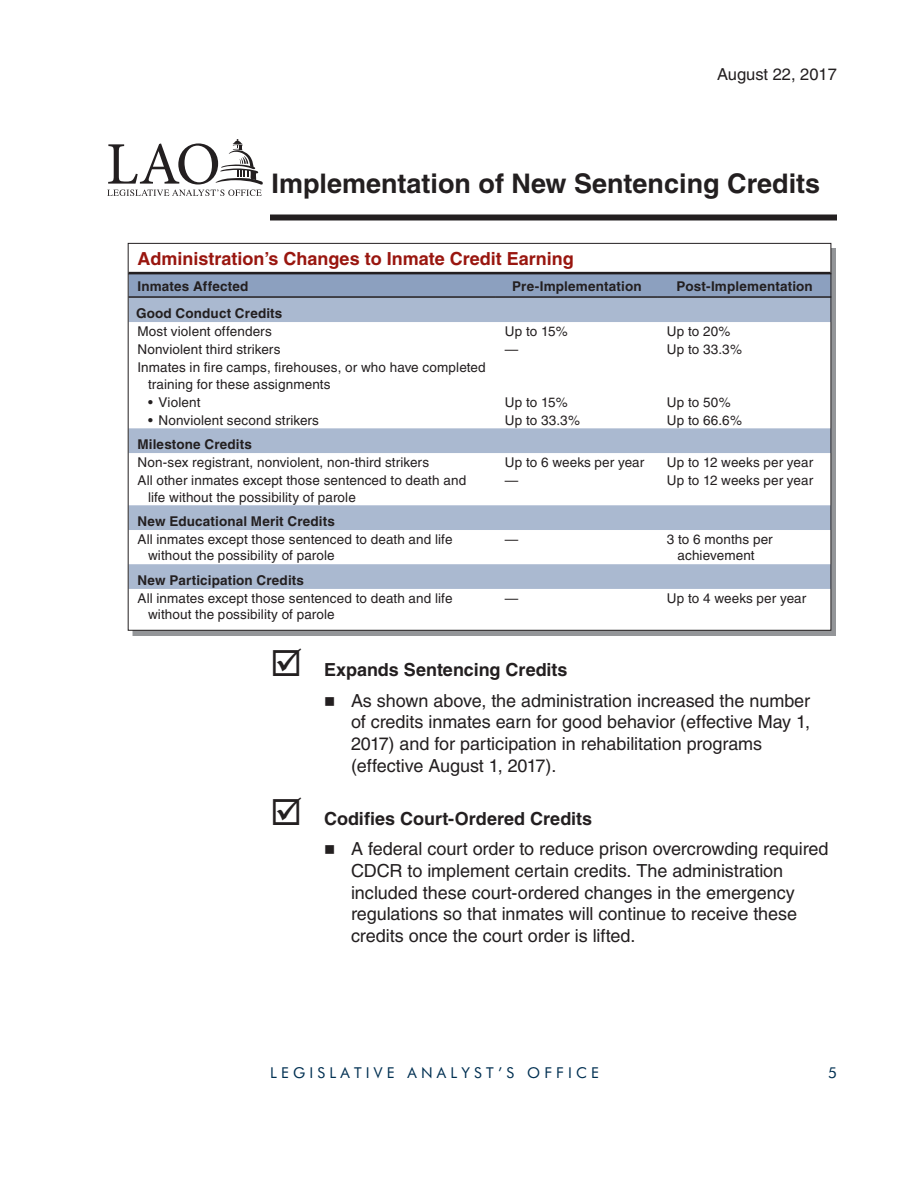
<style>
.page{position:relative;width:918px;height:1188px;background:#fff}
.page>*{position:absolute;margin:0;border:0;box-sizing:border-box;transform-origin:0 0}
.t1{font:700 27px "Helvetica";color:#231f20}
.t2{font:18px/21.6px "Helvetica";letter-spacing:-.005em;color:#231f20}
.t3{font:700 18px "Helvetica";color:#231f20}
.t4{font:700 18px "Helvetica";color:#99160f}
.t5{font:16.5px "Helvetica";color:#231f20}
.t6{font:15px "Futura BT";letter-spacing:.28em;color:#003052}
.T_TextNormal{font:13.5px/16.2px "Helvetica";letter-spacing:.01em;color:#231f20}
.T_H_4{font:700 13.5px "Helvetica";letter-spacing:.01em;color:#231f20}
.T_Text_ShadedRow_Cen{font:700 13.5px "Helvetica";letter-spacing:.01em;color:#231f20}
.T_Text_ShadedRow{font:700 13.5px "Helvetica";letter-spacing:.01em;color:#231f20}
</style>
<div class="page">
<div style="left:270px;top:214px;width:567px;height:6px;background:#231f20"></div>
<svg style="left:107px;top:139px;width:156px;height:57px"></svg>
<hr style="left:129px;top:272px;width:702px;height:3px;background:#231f20">
<div style="left:130px;top:274px;width:699px;height:22px;background:#8ca0bf"></div>
<svg style="left:130px;top:298px;width:699px;height:291px"></svg>
<hr style="left:129px;top:296px;width:367px;height:2px;background:#231f20">
<hr style="left:496px;top:296px;width:162px;height:2px;background:#231f20">
<hr style="left:658px;top:296px;width:173px;height:2px;background:#231f20">
<p class="t5" style="left:717px;top:65px;width:121px">August 22, 2017</p>
<p class="t1" style="left:272px;top:167px;width:550px">Implementation of New Sentencing Credits</p>
<p class="t4" style="left:138px;top:248px;width:438px">Administration’s Changes to Inmate Credit Earning</p>
<p class="T_Text_ShadedRow" style="left:138px;top:278px;width:112px">Inmates Affected</p>
<p class="T_Text_ShadedRow_Cen" style="left:512px;top:278px;width:131px">Pre-Implementation</p>
<p class="T_Text_ShadedRow_Cen" style="left:676px;top:278px;width:138px">Post-Implementation</p>
<p class="T_H_4" style="left:136px;top:305px;width:148px">Good Conduct Credits</p>
<p class="T_TextNormal" style="left:138px;top:323px;width:136px">Most violent offenders</p>
<p class="T_TextNormal" style="left:505px;top:323px;width:64px">Up to 15%</p>
<p class="T_TextNormal" style="left:667px;top:323px;width:65px">Up to 20%</p>
<p class="T_TextNormal" style="left:138px;top:341px;width:144px">Nonviolent third strikers</p>
<p class="T_TextNormal" style="left:505px;top:341px;width:15px">—</p>
<p class="T_TextNormal" style="left:667px;top:341px;width:77px">Up to 33.3%</p>
<p class="T_TextNormal" style="left:148px;top:359px;width:339px;text-indent:-10px">Inmates in fire camps, firehouses, or who have completed training for these assignments</p>
<p class="T_TextNormal" style="left:148px;top:394px;width:54px">• Violent</p>
<p class="T_TextNormal" style="left:505px;top:394px;width:64px">Up to 15%</p>
<p class="T_TextNormal" style="left:667px;top:394px;width:65px">Up to 50%</p>
<p class="T_TextNormal" style="left:148px;top:412px;width:173px">• Nonviolent second strikers</p>
<p class="T_TextNormal" style="left:505px;top:412px;width:77px">Up to 33.3%</p>
<p class="T_TextNormal" style="left:667px;top:412px;width:77px">Up to 66.6%</p>
<p class="T_H_4" style="left:138px;top:436px;width:116px">Milestone Credits</p>
<p class="T_TextNormal" style="left:138px;top:454px;width:293px">Non-sex registrant, nonviolent, non-third strikers</p>
<p class="T_TextNormal" style="left:505px;top:454px;width:141px">Up to 6 weeks per year</p>
<p class="T_TextNormal" style="left:667px;top:454px;width:148px">Up to 12 weeks per year</p>
<p class="T_TextNormal" style="left:148px;top:472px;width:320px;text-indent:-10px">All other inmates except those sentenced to death and life without the possibility of parole</p>
<p class="T_TextNormal" style="left:505px;top:472px;width:15px">—</p>
<p class="T_TextNormal" style="left:667px;top:472px;width:148px">Up to 12 weeks per year</p>
<p class="T_H_4" style="left:138px;top:513px;width:199px">New Educational Merit Credits</p>
<p class="T_TextNormal" style="left:148px;top:531px;width:306px;text-indent:-10px">All inmates except those sentenced to death and life without the possibility of parole</p>
<p class="T_TextNormal" style="left:505px;top:531px;width:15px">—</p>
<p class="T_TextNormal" style="left:667px;top:531px;width:107px;text-align:center">3 to 6 months per achievement</p>
<p class="T_H_4" style="left:138px;top:572px;width:168px">New Participation Credits</p>
<p class="T_TextNormal" style="left:148px;top:590px;width:306px;text-indent:-10px">All inmates except those sentenced to death and life without the possibility of parole</p>
<p class="T_TextNormal" style="left:505px;top:590px;width:15px">—</p>
<p class="T_TextNormal" style="left:667px;top:590px;width:141px">Up to 4 weeks per year</p>
<p class="t3" style="left:324px;top:659px;width:245px">Expands Sentencing Credits</p>
<p class="t2" style="left:351px;top:690px;width:461px">As shown above, the administration increased the number of credits inmates earn for good behavior (effective May 1, 2017) and for participation in rehabilitation programs (effective August 1, 2017).</p>
<p class="t3" style="left:324px;top:807px;width:270px">Codifies Court-Ordered Credits</p>
<p class="t2" style="left:351px;top:838px;width:479px">A federal court order to reduce prison overcrowding required CDCR to implement certain credits. The administration included these court-ordered changes in the emergency regulations so that inmates will continue to receive these credits once the court order is lifted.</p>
<p class="t6" style="left:270px;top:1064px;width:331px">LEGISLATIVE ANALYST’S OFFICE</p>
<p class="t6" style="left:828px;top:1064px;width:10px">5</p>
</div>
